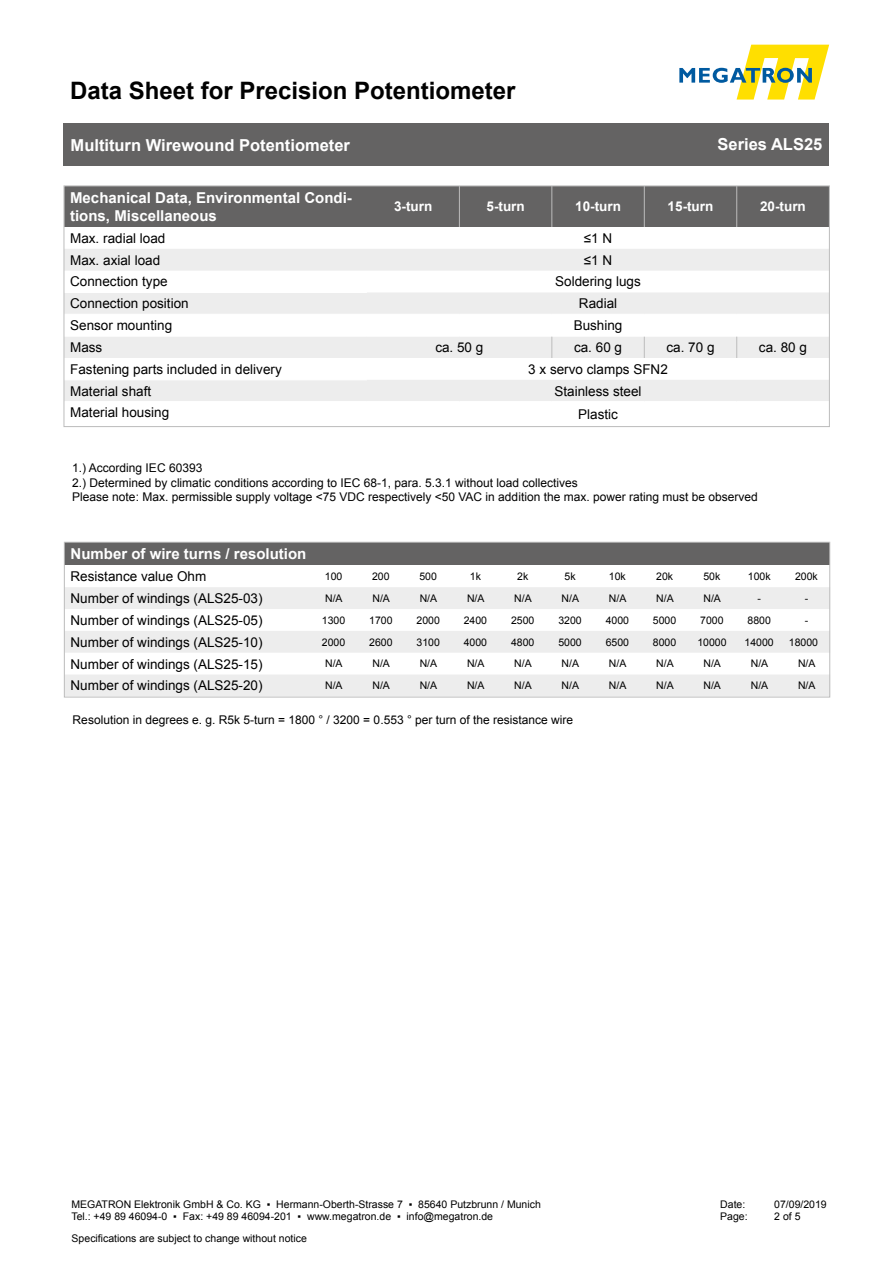
<style>
.page{position:relative;width:893px;height:1263px;background:#fff}
.page>*{position:absolute;margin:0;border:0;box-sizing:border-box;transform-origin:0 0}
.t1{font:700 24px "Arial";color:#000}
.t2{font:700 16.5px "Arial";color:#fff}
.t3{font:700 15px/18px "Arial";color:#fff}
.t4{font:13.5px "Arial";color:#000}
.t5{font:700 13.5px "Arial";color:#fff}
.t6{font:12px/14.4px "Arial";color:#000}
.t7{font:10.5px/12.6px "Arial";color:#000}
</style>
<div class="page">
<svg style="left:679px;top:45px;width:150px;height:55px"></svg>
<div style="left:64px;top:123px;width:765px;height:43px;background:#646363"></div>
<div style="left:66px;top:188px;width:762px;height:39px;background:#646363"></div>
<svg style="left:66px;top:249px;width:762px;height:152px;fill:#ededed"></svg>
<hr style="left:64px;top:292px;width:303px;height:1px;background:#fff">
<hr style="left:64px;top:314px;width:303px;height:1px;background:#fff">
<hr style="left:367px;top:314px;width:92px;height:1px;background:#fff">
<hr style="left:459px;top:314px;width:93px;height:1px;background:#fff">
<hr style="left:552px;top:314px;width:92px;height:1px;background:#fff">
<hr style="left:644px;top:314px;width:93px;height:1px;background:#fff">
<hr style="left:737px;top:314px;width:92px;height:1px;background:#fff">
<hr style="left:64px;top:336px;width:303px;height:1px;background:#fff">
<hr style="left:367px;top:336px;width:92px;height:1px;background:#fff">
<hr style="left:459px;top:336px;width:93px;height:1px;background:#fff">
<hr style="left:552px;top:336px;width:92px;height:1px;background:#fff">
<hr style="left:644px;top:336px;width:93px;height:1px;background:#fff">
<hr style="left:737px;top:336px;width:92px;height:1px;background:#fff">
<hr style="left:64px;top:379px;width:303px;height:1px;background:#fff">
<hr style="left:459px;top:186px;width:1px;height:41px;background:#bcbcbc">
<hr style="left:552px;top:186px;width:1px;height:41px;background:#bcbcbc">
<hr style="left:644px;top:186px;width:1px;height:41px;background:#bcbcbc">
<hr style="left:736px;top:186px;width:1px;height:41px;background:#bcbcbc">
<svg style="left:552px;top:337px;width:1px;height:21px"></svg>
<svg style="left:644px;top:337px;width:1px;height:21px"></svg>
<svg style="left:736px;top:337px;width:1px;height:21px"></svg>
<div style="left:64px;top:186px;width:766px;height:241px;border:1px solid #bcbcbc"></div>
<div style="left:65px;top:542px;width:765px;height:23px;background:#646363"></div>
<svg style="left:66px;top:587px;width:762px;height:108px;fill:#ededed"></svg>
<div style="left:64px;top:542px;width:766px;height:155px;border:1px solid #bcbcbc"></div>
<h1 class="t1" style="left:70px;top:74px;width:447px">Data Sheet for Precision Potentiometer</h1>
<h2 class="t2" style="left:71px;top:134px;width:281px">Multiturn Wirewound Potentiometer</h2>
<h2 class="t2" style="left:717px;top:133px;width:106px">Series ALS25</h2>
<p class="t3" style="left:70px;top:189px;width:283px">Mechanical Data, Environmental Condi&shy;tions, Miscellaneous</p>
<p class="t5" style="left:394px;top:198px;width:40px">3-turn</p>
<p class="t5" style="left:486px;top:198px;width:40px">5-turn</p>
<p class="t5" style="left:575px;top:198px;width:47px">10-turn</p>
<p class="t5" style="left:668px;top:198px;width:47px">15-turn</p>
<p class="t5" style="left:760px;top:198px;width:47px">20-turn</p>
<p class="t4" style="left:70px;top:229px;width:97px">Max. radial load</p>
<p class="t4" style="left:584px;top:229px;width:30px">≤1 N</p>
<p class="t4" style="left:70px;top:251px;width:92px">Max. axial load</p>
<p class="t4" style="left:584px;top:251px;width:30px">≤1 N</p>
<p class="t4" style="left:70px;top:273px;width:99px">Connection type</p>
<p class="t4" style="left:555px;top:273px;width:87px">Soldering lugs</p>
<p class="t4" style="left:70px;top:295px;width:120px">Connection position</p>
<p class="t4" style="left:579px;top:295px;width:40px">Radial</p>
<p class="t4" style="left:70px;top:317px;width:104px">Sensor mounting</p>
<p class="t4" style="left:574px;top:317px;width:50px">Bushing</p>
<p class="t4" style="left:70px;top:338px;width:34px">Mass</p>
<p class="t4" style="left:435px;top:338px;width:50px">ca. 50 g</p>
<p class="t4" style="left:574px;top:338px;width:50px">ca. 60 g</p>
<p class="t4" style="left:666px;top:338px;width:50px">ca. 70 g</p>
<p class="t4" style="left:759px;top:338px;width:50px">ca. 80 g</p>
<p class="t4" style="left:70px;top:360px;width:213px">Fastening parts included in delivery</p>
<p class="t4" style="left:528px;top:360px;width:141px">3 x servo clamps SFN2</p>
<p class="t4" style="left:70px;top:382px;width:83px">Material shaft</p>
<p class="t4" style="left:555px;top:382px;width:89px">Stainless steel</p>
<p class="t4" style="left:70px;top:404px;width:101px">Material housing</p>
<p class="t4" style="left:578px;top:405px;width:41px">Plastic</p>
<p class="t6" style="left:72px;top:461px;width:132px">1.) According IEC 60393</p>
<p class="t6" style="left:72px;top:475px;width:687px">2.) Determined by climatic conditions according to IEC 68-1, para. 5.3.1 without load collectives<br>Please note: Max. permissible supply voltage &lt;75 VDC respectively &lt;50 VAC in addition the max. power rating must be observed</p>
<p class="t3" style="left:71px;top:545px;width:237px">Number of wire turns / resolution</p>
<p class="t4" style="left:71px;top:568px;width:137px">Resistance value Ohm</p>
<p class="t7" style="left:325px;top:570px;width:19px">100</p>
<p class="t7" style="left:372px;top:570px;width:19px">200</p>
<p class="t7" style="left:419px;top:570px;width:19px">500</p>
<p class="t7" style="left:470px;top:570px;width:13px">1k</p>
<p class="t7" style="left:517px;top:570px;width:13px">2k</p>
<p class="t7" style="left:564px;top:570px;width:13px">5k</p>
<p class="t7" style="left:609px;top:570px;width:18px">10k</p>
<p class="t7" style="left:656px;top:570px;width:18px">20k</p>
<p class="t7" style="left:703px;top:570px;width:18px">50k</p>
<p class="t7" style="left:748px;top:570px;width:24px">100k</p>
<p class="t7" style="left:795px;top:570px;width:24px">200k</p>
<p class="t4" style="left:71px;top:589px;width:194px">Number of windings (ALS25-03)</p>
<p class="t7" style="left:325px;top:592px;width:19px">N/A</p>
<p class="t7" style="left:372px;top:592px;width:19px">N/A</p>
<p class="t7" style="left:420px;top:592px;width:19px">N/A</p>
<p class="t7" style="left:467px;top:592px;width:19px">N/A</p>
<p class="t7" style="left:514px;top:592px;width:19px">N/A</p>
<p class="t7" style="left:562px;top:592px;width:19px">N/A</p>
<p class="t7" style="left:609px;top:592px;width:19px">N/A</p>
<p class="t7" style="left:656px;top:592px;width:19px">N/A</p>
<p class="t7" style="left:703px;top:592px;width:19px">N/A</p>
<p class="t7" style="left:757px;top:592px;width:5px">-</p>
<p class="t7" style="left:805px;top:592px;width:5px">-</p>
<p class="t4" style="left:71px;top:611px;width:194px">Number of windings (ALS25-05)</p>
<p class="t7" style="left:322px;top:614px;width:25px">1300</p>
<p class="t7" style="left:369px;top:614px;width:25px">1700</p>
<p class="t7" style="left:416px;top:614px;width:25px">2000</p>
<p class="t7" style="left:464px;top:614px;width:25px">2400</p>
<p class="t7" style="left:511px;top:614px;width:25px">2500</p>
<p class="t7" style="left:558px;top:614px;width:25px">3200</p>
<p class="t7" style="left:606px;top:614px;width:25px">4000</p>
<p class="t7" style="left:653px;top:614px;width:25px">5000</p>
<p class="t7" style="left:700px;top:614px;width:25px">7000</p>
<p class="t7" style="left:747px;top:614px;width:25px">8800</p>
<p class="t7" style="left:805px;top:614px;width:5px">-</p>
<p class="t4" style="left:71px;top:633px;width:194px">Number of windings (ALS25-10)</p>
<p class="t7" style="left:322px;top:636px;width:25px">2000</p>
<p class="t7" style="left:369px;top:636px;width:25px">2600</p>
<p class="t7" style="left:416px;top:636px;width:25px">3100</p>
<p class="t7" style="left:464px;top:636px;width:25px">4000</p>
<p class="t7" style="left:511px;top:636px;width:25px">4800</p>
<p class="t7" style="left:558px;top:636px;width:25px">5000</p>
<p class="t7" style="left:606px;top:636px;width:25px">6500</p>
<p class="t7" style="left:653px;top:636px;width:25px">8000</p>
<p class="t7" style="left:697px;top:636px;width:31px">10000</p>
<p class="t7" style="left:745px;top:636px;width:31px">14000</p>
<p class="t7" style="left:789px;top:636px;width:31px">18000</p>
<p class="t4" style="left:71px;top:655px;width:194px">Number of windings (ALS25-15)</p>
<p class="t7" style="left:325px;top:657px;width:19px">N/A</p>
<p class="t7" style="left:372px;top:657px;width:19px">N/A</p>
<p class="t7" style="left:420px;top:657px;width:19px">N/A</p>
<p class="t7" style="left:467px;top:657px;width:19px">N/A</p>
<p class="t7" style="left:514px;top:657px;width:19px">N/A</p>
<p class="t7" style="left:562px;top:657px;width:19px">N/A</p>
<p class="t7" style="left:609px;top:657px;width:19px">N/A</p>
<p class="t7" style="left:656px;top:657px;width:19px">N/A</p>
<p class="t7" style="left:703px;top:657px;width:19px">N/A</p>
<p class="t7" style="left:751px;top:657px;width:19px">N/A</p>
<p class="t7" style="left:798px;top:657px;width:19px">N/A</p>
<p class="t4" style="left:71px;top:677px;width:194px">Number of windings (ALS25-20)</p>
<p class="t7" style="left:325px;top:679px;width:19px">N/A</p>
<p class="t7" style="left:372px;top:679px;width:19px">N/A</p>
<p class="t7" style="left:420px;top:679px;width:19px">N/A</p>
<p class="t7" style="left:467px;top:679px;width:19px">N/A</p>
<p class="t7" style="left:514px;top:679px;width:19px">N/A</p>
<p class="t7" style="left:562px;top:679px;width:19px">N/A</p>
<p class="t7" style="left:609px;top:679px;width:19px">N/A</p>
<p class="t7" style="left:656px;top:679px;width:19px">N/A</p>
<p class="t7" style="left:703px;top:679px;width:19px">N/A</p>
<p class="t7" style="left:751px;top:679px;width:19px">N/A</p>
<p class="t7" style="left:798px;top:679px;width:19px">N/A</p>
<p class="t6" style="left:73px;top:712px;width:502px">Resolution in degrees e. g. R5k 5-turn = 1800 ° / 3200 = 0.553 ° per turn of the resistance wire</p>
<p class="t7" style="left:71px;top:1198px;width:471px">MEGATRON Elektronik GmbH &amp; Co. KG ▪ Hermann-Oberth-Strasse 7 ▪ 85640 Putzbrunn / Munich<br>Tel.: +49 89 46094-0 ▪ Fax: +49 89 46094-201 ▪ www.megatron.de ▪ info@megatron.de</p>
<p class="t7" style="left:720px;top:1198px;width:27px">Date:</p>
<p class="t7" style="left:774px;top:1198px;width:54px">07/09/2019</p>
<p class="t7" style="left:720px;top:1210px;width:29px">Page:</p>
<p class="t7" style="left:774px;top:1210px;width:28px">2 of 5</p>
<p class="t7" style="left:72px;top:1232px;width:237px">Specifications are subject to change without notice</p>
</div>
